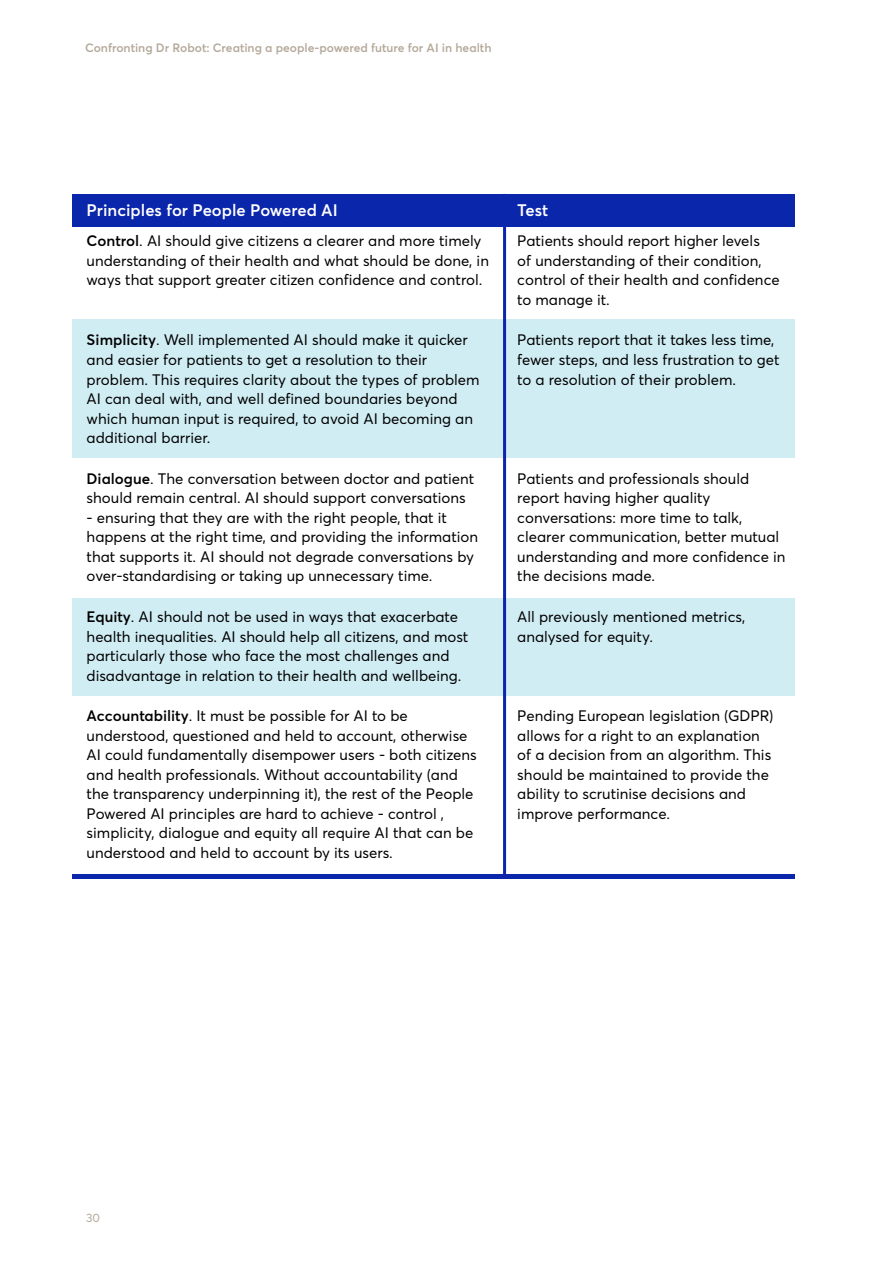
<style>
.page{position:relative;width:893px;height:1263px;background:#fff}
.page>*{position:absolute;margin:0;border:0;box-sizing:border-box;transform-origin:0 0}
.t1{font:600 16.5px "Averta";color:#fff}
.t2{font:15px/19.5px "Averta";color:#000}
.t3{font:600 12px "Averta";color:#b4a899}
.t4{font:12px "Averta";color:#b4a899}
.s1{font-weight:600}
</style>
<div class="page">
<div style="left:72px;top:194px;width:723px;height:33px;background:#0a26aa"></div>
<hr style="left:72px;top:875px;width:723px;height:4px;background:#0a26aa">
<div style="left:72px;top:320px;width:723px;height:138px;background:#d1edf4"></div>
<div style="left:72px;top:598px;width:723px;height:98px;background:#d1edf4"></div>
<hr style="left:503px;top:194px;width:3px;height:683px;background:#0a26aa">
<p class="t3" style="left:85px;top:40px;width:408px">Confronting Dr Robot: Creating a people-powered future for AI in health</p>
<p class="t1" style="left:87px;top:200px;width:253px">Principles for People Powered AI</p>
<p class="t2" style="left:87px;top:231px;width:404px"><span class="s1">Control</span>. AI should give citizens a clearer and more timely understanding of their health and what should be done, in ways that support greater citizen confidence and control.</p>
<p class="t2" style="left:87px;top:330px;width:395px"><span class="s1">Simplicity</span>. Well implemented AI should make it quicker and easier for patients to get a resolution to their problem. This requires clarity about the types of problem AI can deal with, and well defined boundaries beyond which human input is required, to avoid AI becoming an additional barrier.</p>
<p class="t2" style="left:87px;top:469px;width:389px"><span class="s1">Dialogue</span>. The conversation between doctor and patient should remain central. AI should support conversations</p>
<p class="t2" style="left:87px;top:508px;width:393px">- ensuring that they are with the right people, that it happens at the right time, and providing the information that supports it. AI should not degrade conversations by over-standardising or taking up unnecessary time.</p>
<p class="t2" style="left:87px;top:607px;width:383px"><span class="s1">Equity</span>. AI should not be used in ways that exacerbate health inequalities. AI should help all citizens, and most particularly those who face the most challenges and disadvantage in relation to their health and wellbeing.</p>
<p class="t2" style="left:87px;top:706px;width:392px"><span class="s1">Accountability</span>. It must be possible for AI to be understood, questioned and held to account, otherwise AI could fundamentally disempower users - both citizens and health professionals. Without accountability (and the transparency underpinning it), the rest of the People Powered AI principles are hard to achieve - control , simplicity, dialogue and equity all require AI that can be understood and held to account by its users.</p>
<p class="t1" style="left:517px;top:200px;width:32px">Test</p>
<p class="t2" style="left:517px;top:231px;width:264px">Patients should report higher levels<br>of understanding of their condition, control of their health and confidence to manage it.</p>
<p class="t2" style="left:517px;top:330px;width:264px">Patients report that it takes less time, fewer steps, and less frustration to get to a resolution of their problem.</p>
<p class="t2" style="left:517px;top:469px;width:270px">Patients and professionals should report having higher quality conversations: more time to talk, clearer communication, better mutual understanding and more confidence in the decisions made.</p>
<p class="t2" style="left:517px;top:607px;width:230px">All previously mentioned metrics, analysed for equity.</p>
<p class="t2" style="left:517px;top:706px;width:258px">Pending European legislation (GDPR) allows for a right to an explanation of a decision from an algorithm. This should be maintained to provide the ability to scrutinise decisions and improve performance.</p>
<p class="t4" style="left:86px;top:1210px;width:15px">30</p>
</div>
